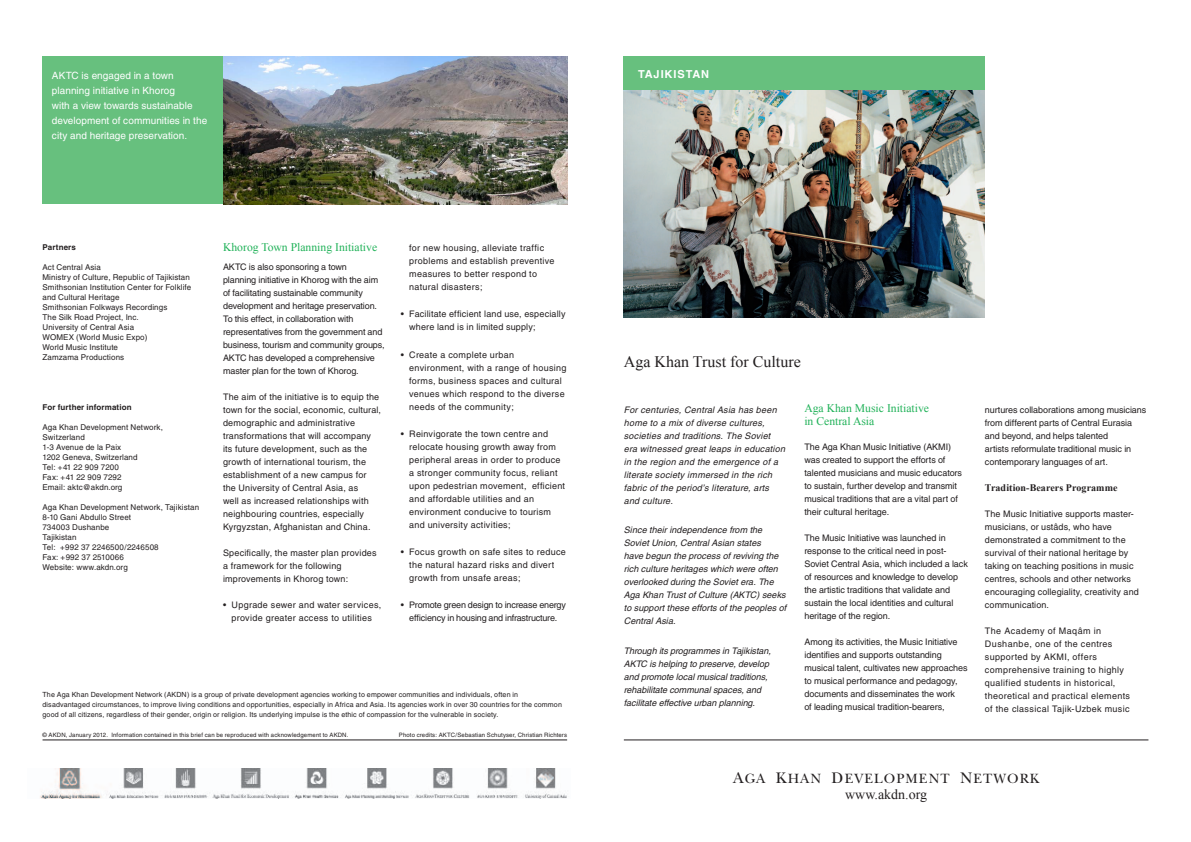
<style>
.page{position:relative;width:1191px;height:842px;background:#fff}
.page>*{position:absolute;margin:0;border:0;box-sizing:border-box;transform-origin:0 0}
.Main_Heading{font:16px "Times New Roman";color:#231f20}
.t1{font:14px "New Baskerville";letter-spacing:.075em;color:#231f20}
.t2{font:14px "Times New Roman";color:#231f20}
.Sub-heading{font:11.7px/13px "Times New Roman";color:#21b259}
.AKDN_Band_Headline{font:700 11px "Helvetica";letter-spacing:.08em;color:#fff}
.Photo_captions{font:10px/15px "Helvetica";letter-spacing:.005em;color:#fff}
.small_heading{font:700 10px "Times New Roman";letter-spacing:.005em;color:#231f20}
.t3{font:9px/13px "Helvetica";letter-spacing:.01em;color:#231f20}
.Exec_summary{font:italic 9px/13px "Helvetica";letter-spacing:.005em;color:#231f20}
.t4{font:9px/13px "Helvetica";letter-spacing:.035em;color:#231f20}
.t5{font:9px/13px "Helvetica";letter-spacing:.03em;color:#231f20;text-align:center}
.t6{font:9px/13px "Helvetica";letter-spacing:-.01em;color:#231f20}
.Exec_summary-2{font:italic 9px/13px "Helvetica";letter-spacing:.025em;color:#231f20}
.t7{font:9px/13px "Helvetica";letter-spacing:.04em;color:#231f20}
.t8{font:9px/13px "Helvetica";letter-spacing:-.02em;color:#231f20;text-align:center}
.Partners_Further_inf{font:8px/10px "Helvetica";letter-spacing:.01em;color:#231f20}
.Partners_Further_inf-2{font:700 8px "Helvetica";letter-spacing:.015em;color:#231f20}
.t9{font:7.1px/10px "Helvetica";letter-spacing:.015em;color:#231f20}
.Copyright___photo_cr{font:6px "Helvetica";letter-spacing:.02em;color:#231f20}
.s1{font-size:16px}
</style>
<div class="page">
<div style="left:43px;top:57px;width:180px;height:147px;background:#67c07e"></div>
<div style="left:624px;top:57px;width:361px;height:34px;background:#67c07e"></div>
<img style="left:223px;top:57px;width:344px;height:147px">
<hr style="left:43px;top:740px;width:524px;height:1px;background:#231f20">
<hr style="left:624px;top:740px;width:524px;height:1px;background:#231f20">
<img style="left:624px;top:91px;width:361px;height:226px">
<img style="left:40px;top:769px;width:527px;height:29px">
<p class="Photo_captions" style="left:52px;top:68px;width:157px">AKTC is engaged in a town planning initiative in Khorog<br>with a view towards sustainable development of communities in the city and heritage preservation.</p>
<p class="Partners_Further_inf-2" style="left:43px;top:242px;width:35px">Partners</p>
<p class="Partners_Further_inf" style="left:43px;top:262px;width:60px">Act Central Asia</p>
<p class="Partners_Further_inf" style="left:43px;top:272px;width:149px">Ministry of Culture, Republic of Tajikistan</p>
<p class="Partners_Further_inf" style="left:43px;top:282px;width:150px">Smithsonian Institution Center for Folklife and Cultural Heritage</p>
<p class="Partners_Further_inf" style="left:43px;top:302px;width:126px">Smithsonian Folkways Recordings</p>
<p class="Partners_Further_inf" style="left:43px;top:312px;width:98px">The Silk Road Project, Inc.</p>
<p class="Partners_Further_inf" style="left:43px;top:322px;width:93px">University of Central Asia</p>
<p class="Partners_Further_inf" style="left:43px;top:332px;width:106px">WOMEX (World Music Expo)</p>
<p class="Partners_Further_inf" style="left:43px;top:342px;width:77px">World Music Institute</p>
<p class="Partners_Further_inf" style="left:43px;top:352px;width:83px">Zamzama Productions</p>
<p class="Partners_Further_inf-2" style="left:43px;top:402px;width:91px">For further information</p>
<p class="Partners_Further_inf" style="left:43px;top:422px;width:122px">Aga Khan Development Network,<br>Switzerland</p>
<p class="Partners_Further_inf" style="left:43px;top:442px;width:80px">1-3 Avenue de la Paix</p>
<p class="Partners_Further_inf" style="left:43px;top:452px;width:97px">1202 Geneva, Switzerland</p>
<p class="Partners_Further_inf" style="left:43px;top:462px;width:78px">Tel: +41 22 909 7200</p>
<p class="Partners_Further_inf" style="left:43px;top:472px;width:81px">Fax: +41 22 909 7292</p>
<p class="Partners_Further_inf" style="left:43px;top:482px;width:81px">Email: aktc@akdn.org</p>
<p class="Partners_Further_inf" style="left:43px;top:502px;width:158px">Aga Khan Development Network, Tajikistan</p>
<p class="Partners_Further_inf" style="left:43px;top:512px;width:90px">8-10 Gani Abdullo Street</p>
<p class="Partners_Further_inf" style="left:43px;top:522px;width:68px">734003 Dushanbe</p>
<p class="Partners_Further_inf" style="left:43px;top:532px;width:35px">Tajikistan</p>
<p class="Partners_Further_inf" style="left:43px;top:542px;width:118px">Tel: +992 37 2246500/2246508</p>
<p class="Partners_Further_inf" style="left:43px;top:552px;width:83px">Fax: +992 37 2510066</p>
<p class="Partners_Further_inf" style="left:43px;top:562px;width:87px">Website: www.akdn.org</p>
<p class="Sub-heading" style="left:223px;top:240px;width:156px">Khorog Town Planning Initiative</p>
<p class="t6" style="left:223px;top:260px;width:163px">AKTC is also sponsoring a town<br>planning initiative in Khorog with the aim of facilitating sustainable community development and heritage preservation.<br>To this effect, in collaboration with representatives from the government and business, tourism and community groups, AKTC has developed a comprehensive master plan for the town of Khorog.</p>
<p class="t3" style="left:223px;top:390px;width:160px">The aim of the initiative is to equip the town for the social, economic, cultural, demographic and administrative transformations that will accompany its future development, such as the growth of international tourism, the establishment of a new campus for the University of Central Asia, as<br>well as increased relationships with neighbouring countries, especially Kyrgyzstan, Afghanistan and China.</p>
<p class="t3" style="left:223px;top:546px;width:155px">Specifically, the master plan provides a framework for the following improvements in Khorog town:</p>
<p class="t5" style="left:223px;top:598px;width:160px">• Upgrade sewer and water services, provide greater access to utilities</p>
<p class="t4" style="left:409px;top:241px;width:147px">for new housing, alleviate traffic problems and establish preventive measures to better respond to natural disasters;</p>
<p class="t3" style="left:409px;top:307px;width:158px;text-indent:-9px">• Facilitate efficient land use, especially where land is in limited supply;</p>
<p class="t4" style="left:409px;top:348px;width:159px;text-indent:-9px">• Create a complete urban environment, with a range of housing forms, business spaces and cultural venues which respond to the diverse needs of the community;</p>
<p class="t5" style="left:409px;top:427px;width:157px;text-align:left;text-indent:-9px">• Reinvigorate the town centre and relocate housing growth away from peripheral areas in order to produce a stronger community focus, reliant upon pedestrian movement, efficient and affordable utilities and an environment conducive to tourism and university activities;</p>
<p class="t4" style="left:409px;top:545px;width:158px;text-indent:-9px">• Focus growth on safe sites to reduce the natural hazard risks and divert growth from unsafe areas;</p>
<p class="t8" style="left:401px;top:598px;width:167px">• Promote green design to increase energy efficiency in housing and infrastructure.</p>
<p class="t9" style="left:43px;top:690px;width:521px">The Aga Khan Development Network (AKDN) is a group of private development agencies working to empower communities and individuals, often in disadvantaged circumstances, to improve living conditions and opportunities, especially in Africa and Asia. Its agencies work in over 30 countries for the common good of all citizens, regardless of their gender, origin or religion. Its underlying impulse is the ethic of compassion for the vulnerable in society.</p>
<p class="Copyright___photo_cr" style="left:43px;top:731px;width:307px">© AKDN, January 2012. Information contained in this brief can be reproduced with acknowledgement to AKDN.</p>
<p class="Copyright___photo_cr" style="left:399px;top:731px;width:170px">Photo credits: AKTC/Sebastian Schutyser, Christian Richters</p>
<p class="AKDN_Band_Headline" style="left:638px;top:67px;width:73px">TAJIKISTAN</p>
<p class="Main_Heading" style="left:624px;top:351px;width:178px">Aga Khan Trust for Culture</p>
<p class="Exec_summary-2" style="left:624px;top:403px;width:163px">For centuries, Central Asia has been home to a mix of diverse cultures, societies and traditions. The Soviet era witnessed great leaps in education in the region and the emergence of a literate society immersed in the rich fabric of the period’s literature, arts and culture.</p>
<p class="Exec_summary" style="left:624px;top:523px;width:164px">Since their independence from the Soviet Union, Central Asian states<br>have begun the process of reviving the rich culture heritages which were often overlooked during the Soviet era. The Aga Khan Trust of Culture (AKTC) seeks to support these efforts of the peoples of Central Asia.</p>
<p class="Exec_summary" style="left:624px;top:644px;width:148px">Through its programmes in Tajikistan, AKTC is helping to preserve, develop and promote local musical traditions, rehabilitate communal spaces, and facilitate effective urban planning.</p>
<p class="Sub-heading" style="left:804px;top:401px;width:126px">Aga Khan Music Initiative in Central Asia</p>
<p class="t3" style="left:804px;top:440px;width:159px">The Aga Khan Music Initiative (AKMI) was created to support the efforts of talented musicians and music educators to sustain, further develop and transmit musical traditions that are a vital part of their cultural heritage.</p>
<p class="t3" style="left:804px;top:531px;width:165px">The Music Initiative was launched in response to the critical need in post-Soviet Central Asia, which included a lack of resources and knowledge to develop the artistic traditions that validate and sustain the local identities and cultural heritage of the region.</p>
<p class="t3" style="left:804px;top:635px;width:165px">Among its activities, the Music Initiative identifies and supports outstanding musical talent, cultivates new approaches to musical performance and pedagogy, documents and disseminates the work<br>of leading musical tradition-bearers,</p>
<p class="t3" style="left:985px;top:403px;width:163px">nurtures collaborations among musicians from different parts of Central Eurasia and beyond, and helps talented<br>artists reformulate traditional music in contemporary languages of art.</p>
<p class="small_heading" style="left:985px;top:480px;width:134px">Tradition-Bearers Programme</p>
<p class="t3" style="left:985px;top:507px;width:155px">The Music Initiative supports master&shy;musicians, or ustâds, who have demonstrated a commitment to the survival of their national heritage by taking on teaching positions in music centres, schools and other networks encouraging collegiality, creativity and communication.</p>
<p class="t7" style="left:985px;top:624px;width:147px">The Academy of Maqâm in<br>Dushanbe, one of the centres supported by AKMI, offers comprehensive training to highly qualified students in historical, theoretical and practical elements of the classical Tajik-Uzbek music</p>
<h2 class="t1" style="left:733px;top:771px;width:307px"><span class="s1">A</span>GA <span class="s1">K</span>HAN <span class="s1">D</span>EVELOPMENT <span class="s1">N</span>ETWORK</h2>
<h2 class="t2" style="left:845px;top:785px;width:84px">www.akdn.org</h2>
</div>
